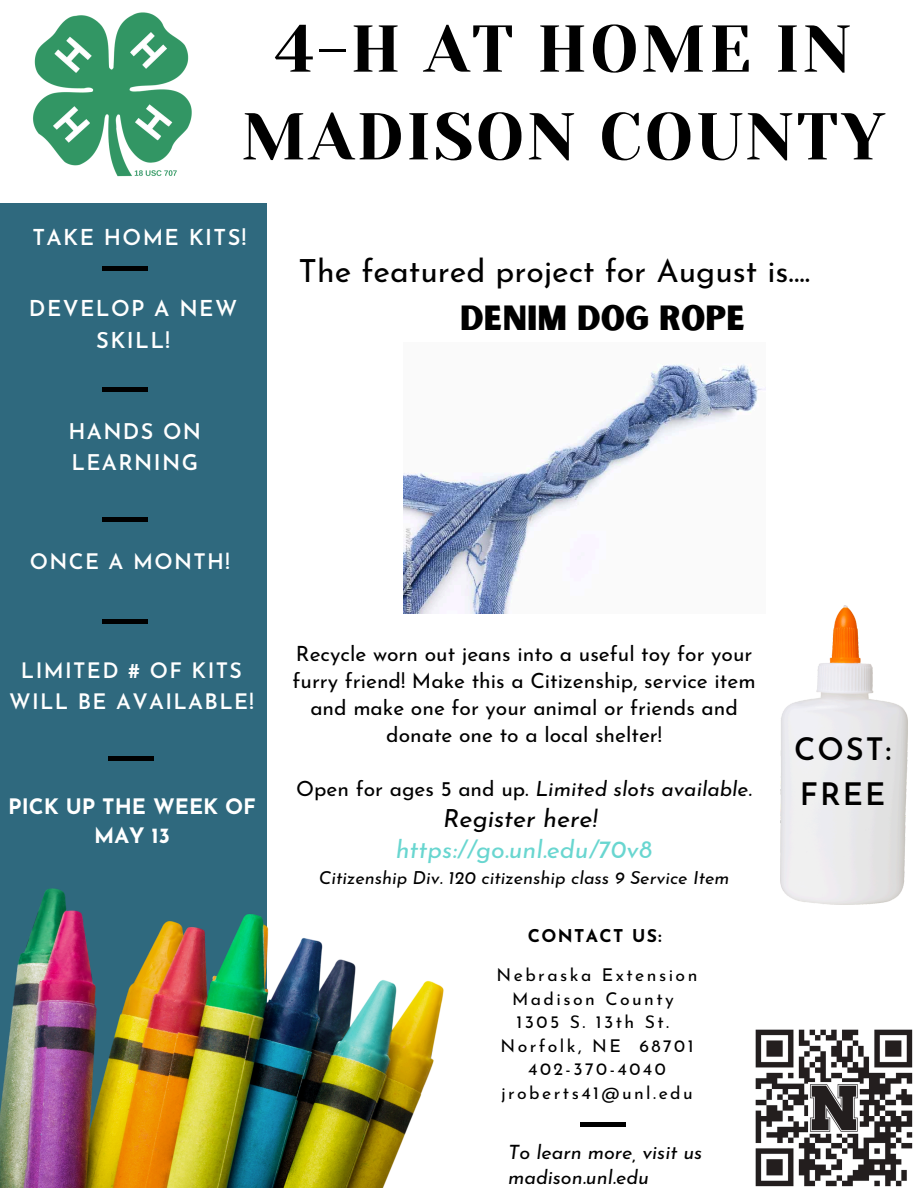
<style>
.page{position:relative;width:918px;height:1188px;background:#fff}
.page>*{position:absolute;margin:0;border:0;box-sizing:border-box;transform-origin:0 0}
.t1{font:66px/87.8px "Yeseva One";letter-spacing:.035em;color:#000;text-align:center}
.t2{font:33.45px "Sunborn Sans One";color:#000}
.t3{font:31.95px "Josefin Sans";color:#000}
.t4{font:600 30.9px "Josefin Sans";letter-spacing:.065em;color:#000}
.t5{font:italic 25.05px "Josefin Sans";color:#69d6d0}
.t6{font:italic 25.05px "Josefin Sans";color:#000}
.t7{font:600 21.9px/31.8px "Josefin Sans";letter-spacing:.065em;color:#fff;text-align:center}
.t8{font:600 21.6px/31.3px "Josefin Sans";letter-spacing:.065em;color:#fff}
.t9{font:600 21.3px/30.9px "Josefin Sans";letter-spacing:.065em;color:#fff;text-align:center}
.t10{font:700 21.3px "Josefin Sans";color:#fff}
.t11{font:21px/27px "Josefin Sans";color:#000;text-align:center}
.t12{font:italic 21px "Josefin Sans";color:#000}
.t13{font:italic 19.8px/24.8px "Josefin Sans";color:#000}
.t14{font:italic 18px "Josefin Sans";color:#000}
.t15{font:17.7px "Josefin Sans";letter-spacing:.14em;color:#000}
.t16{font:700 17.55px "Josefin Sans";letter-spacing:.08em;color:#000}
.s1{font-style:normal}
</style>
<div class="page">
<div style="left:0;top:203px;width:267px;height:985px;background:#2f697e"></div>
<hr style="left:102px;top:388px;width:45px;height:4px;background:#000">
<hr style="left:102px;top:620px;width:45px;height:4px;background:#000">
<img style="left:0;top:888px;width:443px;height:300px">
<img style="left:33px;top:12px;width:159px;height:165px">
<hr style="left:102px;top:267px;width:45px;height:4px;background:#000">
<hr style="left:102px;top:517px;width:45px;height:4px;background:#000">
<hr style="left:580px;top:1123px;width:46px;height:4px;background:#000">
<img style="left:781px;top:605px;width:127px;height:300px">
<hr style="left:109px;top:757px;width:45px;height:3px;background:#000">
<img style="left:404px;top:364px;width:361px;height:250px">
<img style="left:755px;top:1029px;width:158px;height:158px">
<p class="t1" style="left:241px;top:6px;width:645px">4-H AT HOME IN<br>MADISON COUNTY</p>
<p class="t7" style="left:32px;top:223px;width:216px">TAKE HOME KITS!</p>
<p class="t7" style="left:29px;top:295px;width:210px">DEVELOP A NEW<br>SKILL!</p>
<p class="t8" style="left:68px;top:418px;width:134px">HANDS ON<br>LEARNING</p>
<p class="t9" style="left:30px;top:548px;width:202px">ONCE A MONTH!</p>
<p class="t9" style="left:9px;top:657px;width:246px">LIMITED # OF KITS<br>WILL BE AVAILABLE!</p>
<h5 class="t10" style="left:8px;top:798px;width:249px">PICK UP THE WEEK OF</h5>
<h5 class="t10" style="left:94px;top:827px;width:77px">MAY 13</h5>
<p class="t3" style="left:298px;top:258px;width:513px">The featured project for August is....</p>
<p class="t2" style="left:460px;top:297px;width:287px">DENIM DOG ROPE</p>
<p class="t11" style="left:293px;top:642px;width:465px">Recycle worn out jeans into a useful toy for your furry friend! Make this a Citizenship, service item and make one for your animal or friends and donate one to a local shelter!</p>
<p class="t12" style="left:296px;top:780px;width:457px"><span class="s1">Open for ages 5 and up.</span> Limited slots available.</p>
<h2 class="t6" style="left:443px;top:808px;width:156px">Register here!</h2>
<p class="t5" style="left:396px;top:839px;width:258px">https://go.unl.edu/70v8</p>
<h6 class="t14" style="left:319px;top:870px;width:412px">Citizenship Div. 120 citizenship class 9 Service Item</h6>
<h4 class="t16" style="left:528px;top:928px;width:135px">CONTACT US:</h4>
<h3 class="t15" style="left:497px;top:968px;width:202px">Nebraska Extension</h3>
<p class="t15" style="left:512px;top:991px;width:163px">Madison County</p>
<h4 class="t15" style="left:517px;top:1015px;width:154px">1305 S. 13th St.</h4>
<p class="t15" style="left:500px;top:1039px;width:195px">Norfolk, NE 68701</p>
<h5 class="t15" style="left:528px;top:1062px;width:139px">402-370-4040</h5>
<p class="t15" style="left:501px;top:1086px;width:193px">jroberts41@unl.edu</p>
<h4 class="t13" style="left:508px;top:1142px;width:196px">To learn more, visit us madison.unl.edu</h4>
<p class="t4" style="left:794px;top:737px;width:99px">COST:</p>
<p class="t4" style="left:800px;top:782px;width:87px">FREE</p>
</div>
